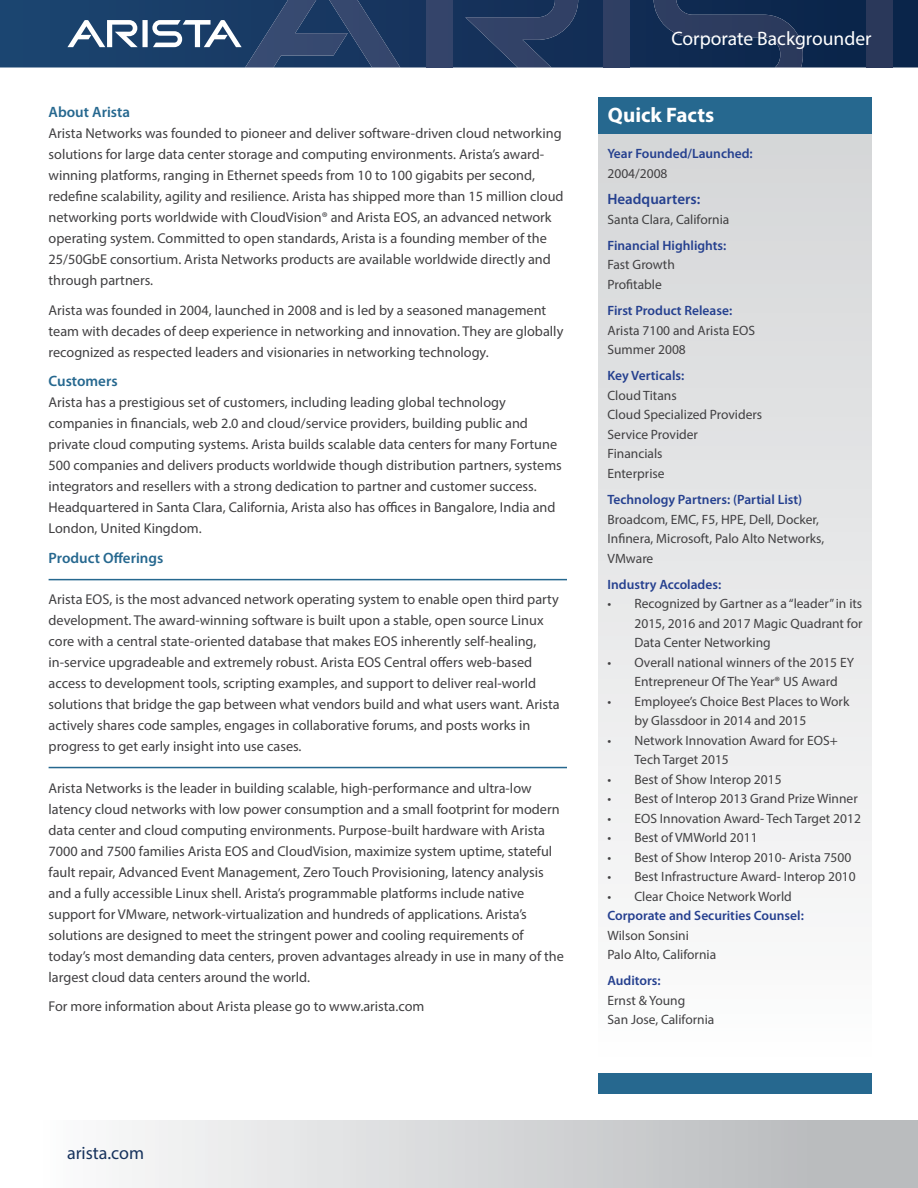
<style>
.page{position:relative;width:918px;height:1188px;background:#fff}
.page>*{position:absolute;margin:0;border:0;box-sizing:border-box;transform-origin:0 0}
.t1{font:700 21px "Myriad Pro";color:#fff}
.t2{font:19.5px "Myriad Pro";color:#fff}
.t3{font:18px "Myriad Pro";color:#16325c}
.t4{font:600 15px "Myriad Pro";color:#26688f}
.t5{font:600 15px "Myriad Pro";color:#25408f}
.t6{font:14.25px/21px "Myriad Pro";color:#414042}
.t7{font:13.5px/19.5px "Myriad Pro";color:#414042}
.t8{font:600 13.5px "Myriad Pro";color:#25408f}
</style>
<div class="page">
<svg style="left:0;top:0;width:918px;height:68px;background:#14335a"></svg>
<div style="left:426px;top:0;width:26px;height:68px;background:#34446a"></div>
<svg style="left:465px;top:0;width:113px;height:68px;background:#233a60"></svg>
<svg style="left:67px;top:0;width:333px;height:68px;background:#345076"></svg>
<div style="left:604px;top:0;width:26px;height:68px;background:#2f3f63"></div>
<svg style="left:654px;top:0;width:149px;height:68px;background:#1c3257"></svg>
<div style="left:867px;top:0;width:26px;height:68px;background:#2a385a"></div>
<div style="left:0;top:1120px;width:918px;height:68px;background:linear-gradient(to right,#fff,#b3b5b7)"></div>
<div style="left:598px;top:128px;width:274px;height:957px;background:linear-gradient(to bottom,#d4d6d7,#fdfefe)"></div>
<div style="left:598px;top:97px;width:274px;height:37px;background:#26688f"></div>
<hr style="left:49px;top:579px;width:518px;height:1px;background:#26688f">
<hr style="left:49px;top:767px;width:518px;height:1px;background:#26688f">
<div style="left:598px;top:1073px;width:274px;height:21px;background:#26688f"></div>
<p class="t4" style="left:49px;top:103px;width:83px">About Arista</p>
<p class="t6" style="left:49px;top:123px;width:517px">Arista Networks was founded to pioneer and deliver software-driven cloud networking solutions for large data center storage and computing environments. Arista’s award&shy;winning platforms, ranging in Ethernet speeds from 10 to 100 gigabits per second, redefine scalability, agility and resilience. Arista has shipped more than 15 million cloud networking ports worldwide with CloudVision® and Arista EOS, an advanced network operating system. Committed to open standards, Arista is a founding member of the 25/50GbE consortium. Arista Networks products are available worldwide directly and through partners.</p>
<p class="t6" style="left:49px;top:299px;width:516px">Arista was founded in 2004, launched in 2008 and is led by a seasoned management team with decades of deep experience in networking and innovation. They are globally recognized as respected leaders and visionaries in networking technology.</p>
<p class="t4" style="left:49px;top:372px;width:71px">Customers</p>
<p class="t6" style="left:49px;top:392px;width:515px">Arista has a prestigious set of customers, including leading global technology companies in financials, web 2.0 and cloud/service providers, building public and private cloud computing systems. Arista builds scalable data centers for many Fortune 500 companies and delivers products worldwide though distribution partners, systems integrators and resellers with a strong dedication to partner and customer success.<br>Headquartered in Santa Clara, California, Arista also has offices in Bangalore, India and London, United Kingdom.</p>
<p class="t4" style="left:49px;top:548px;width:116px">Product Offerings</p>
<p class="t6" style="left:49px;top:589px;width:513px">Arista EOS, is the most advanced network operating system to enable open third party development. The award-winning software is built upon a stable, open source Linux core with a central state-oriented database that makes EOS inherently self-healing, in-service upgradeable and extremely robust. Arista EOS Central offers web-based access to development tools, scripting examples, and support to deliver real-world solutions that bridge the gap between what vendors build and what users want. Arista actively shares code samples, engages in collaborative forums, and posts works in progress to get early insight into use cases.</p>
<p class="t6" style="left:49px;top:777px;width:517px">Arista Networks is the leader in building scalable, high-performance and ultra-low latency cloud networks with low power consumption and a small footprint for modern data center and cloud computing environments. Purpose-built hardware with Arista 7000 and 7500 families Arista EOS and CloudVision, maximize system uptime, stateful fault repair, Advanced Event Management, Zero Touch Provisioning, latency analysis and a fully accessible Linux shell. Arista’s programmable platforms include native support for VMware, network-virtualization and hundreds of applications. Arista’s solutions are designed to meet the stringent power and cooling requirements of today’s most demanding data centers, proven advantages already in use in many of the largest cloud data centers around the world.</p>
<p class="t6" style="left:49px;top:996px;width:377px">For more information about Arista please go to www.arista.com</p>
<h2 class="t2" style="left:671px;top:26px;width:202px">Corporate Backgrounder</h2>
<h1 class="t1" style="left:608px;top:101px;width:108px">Quick Facts</h1>
<p class="t8" style="left:608px;top:145px;width:147px">Year Founded/Launched:</p>
<p class="t7" style="left:608px;top:163px;width:62px">2004/2008</p>
<p class="t5" style="left:608px;top:190px;width:94px">Headquarters:</p>
<p class="t7" style="left:608px;top:209px;width:123px">Santa Clara, California</p>
<p class="t8" style="left:608px;top:237px;width:120px">Financial Highlights:</p>
<p class="t7" style="left:608px;top:255px;width:69px">Fast Growth<br>Profitable</p>
<p class="t8" style="left:608px;top:302px;width:126px">First Product Release:</p>
<p class="t7" style="left:608px;top:320px;width:149px">Arista 7100 and Arista EOS<br>Summer 2008</p>
<p class="t8" style="left:608px;top:367px;width:78px">Key Verticals:</p>
<p class="t7" style="left:608px;top:385px;width:156px">Cloud Titans<br>Cloud Specialized Providers<br>Service Provider<br>Financials<br>Enterprise</p>
<p class="t8" style="left:608px;top:491px;width:196px">Technology Partners: (Partial List)</p>
<p class="t7" style="left:608px;top:509px;width:218px">Broadcom, EMC, F5, HPE, Dell, Docker,<br>Infinera, Microsoft, Palo Alto Networks,<br>VMware</p>
<p class="t8" style="left:608px;top:576px;width:115px">Industry Accolades:</p>
<p class="t7" style="left:634px;top:594px;width:230px;text-align:justify;text-indent:-27px">• Recognized by Gartner as a “leader” in its 2015, 2016 and 2017 Magic Quadrant for Data Center Networking</p>
<p class="t7" style="left:634px;top:652px;width:221px;text-indent:-27px">• Overall national winners of the 2015 EY<br>Entrepreneur Of The Year® US Award</p>
<p class="t7" style="left:634px;top:691px;width:216px;text-indent:-27px">• Employee’s Choice Best Places to Work by Glassdoor in 2014 and 2015</p>
<p class="t7" style="left:634px;top:730px;width:205px;text-indent:-27px">• Network Innovation Award for EOS+<br>Tech Target 2015</p>
<p class="t7" style="left:608px;top:769px;width:176px">• Best of Show Interop 2015</p>
<p class="t7" style="left:608px;top:789px;width:252px">• Best of Interop 2013 Grand Prize Winner</p>
<p class="t7" style="left:608px;top:808px;width:255px">• EOS Innovation Award- Tech Target 2012</p>
<p class="t7" style="left:608px;top:828px;width:152px">• Best of VMWorld 2011</p>
<p class="t7" style="left:608px;top:847px;width:245px">• Best of Show Interop 2010- Arista 7500</p>
<p class="t7" style="left:608px;top:867px;width:250px">• Best Infrastructure Award- Interop 2010</p>
<p class="t7" style="left:608px;top:886px;width:186px">• Clear Choice Network World</p>
<p class="t8" style="left:608px;top:907px;width:198px">Corporate and Securities Counsel:</p>
<p class="t7" style="left:608px;top:925px;width:110px">Wilson Sonsini<br>Palo Alto, California</p>
<p class="t8" style="left:608px;top:972px;width:55px">Auditors:</p>
<p class="t7" style="left:608px;top:990px;width:108px">Ernst &amp; Young<br>San Jose, California</p>
<p class="t3" style="left:67px;top:1142px;width:79px">arista.com</p>
</div>
